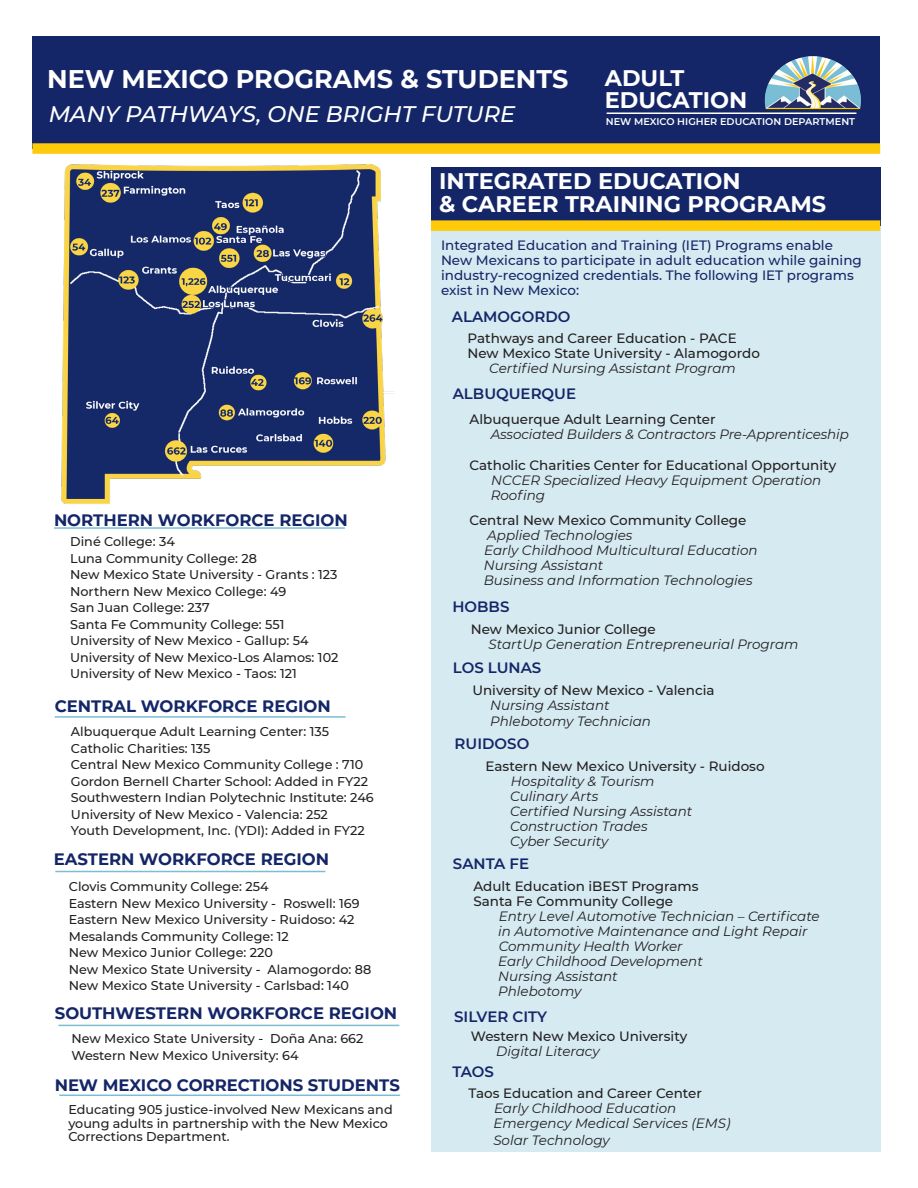
<style>
.page{position:relative;width:918px;height:1188px;background:#fff}
.page>*{position:absolute;margin:0;border:0;box-sizing:border-box;transform-origin:0 0}
.t1{font:700 25.5px "Montserrat";color:#fff}
.t2{font:700 22.5px/22.5px "Montserrat";color:#fff}
.t3{font:italic 500 22.5px "Montserrat";color:#fff}
.t4{font:700 16.5px "Montserrat";color:#142667}
.t5{font:600 15px "Montserrat";color:#142667}
.t6{font:italic 13.5px/15px "Montserrat";color:#231f20}
.t7{font:500 13.5px/15px "Montserrat";color:#231f20}
.t8{font:500 13.5px/15px "Montserrat";color:#142667}
.t9{font:500 12.75px/13.5px "Montserrat";color:#231f20}
.t10{font:600 9.75px "Montserrat";color:#fff}
.s1{font-weight:400;font-style:italic}
.s2{font-weight:500;font-style:normal}
</style>
<div class="page">
<div style="left:431px;top:167px;width:449px;height:985px;background:#d5eaf1"></div>
<div style="left:32px;top:36px;width:848px;height:113px;background:#142667"></div>
<img style="left:764px;top:55px;width:97px;height:59px">
<hr style="left:607px;top:112px;width:249px;height:2px;background:#fff">
<img style="left:61px;top:164px;width:333px;height:340px">
<div style="left:431px;top:167px;width:449px;height:59px;background:#142667"></div>
<div style="left:32px;top:143px;width:848px;height:11px;background:#feca0a"></div>
<hr style="left:59px;top:1095px;width:341px;height:1px;background:#7bbed4">
<hr style="left:58px;top:1025px;width:341px;height:1px;background:#7bbed4">
<div style="left:431px;top:220px;width:449px;height:11px;background:#feca0a"></div>
<hr style="left:54px;top:527px;width:291px;height:2px;background:#7bbed4">
<hr style="left:55px;top:871px;width:270px;height:1px;background:#7bbed4">
<hr style="left:55px;top:716px;width:291px;height:2px;background:#7bbed4">
<p class="t1" style="left:47px;top:61px;width:523px">NEW MEXICO PROGRAMS &amp; STUDENTS</p>
<p class="t3" style="left:49px;top:99px;width:468px">MANY PATHWAYS, ONE BRIGHT FUTURE</p>
<p class="t2" style="left:605px;top:65px;width:144px">ADULT<br>EDUCATION</p>
<p class="t10" style="left:606px;top:115px;width:251px">NEW MEXICO HIGHER EDUCATION DEPARTMENT</p>
<p class="t2" style="left:439px;top:169px;width:389px">INTEGRATED EDUCATION<br>&amp; CAREER TRAINING PROGRAMS</p>
<p class="t8" style="left:441px;top:237px;width:422px">Integrated Education and Training (IET) Programs enable New Mexicans to participate in adult education while gaining industry-recognized credentials. The following IET programs exist in New Mexico:</p>
<p class="t5" style="left:452px;top:306px;width:120px">ALAMOGORDO</p>
<p class="t7" style="left:468px;top:330px;width:271px">Pathways and Career Education - PACE</p>
<p class="t7" style="left:468px;top:345px;width:294px;text-align:center">New Mexico State University - Alamogordo<br><span class="s1">Certified Nursing Assistant Program</span></p>
<p class="t5" style="left:453px;top:383px;width:125px">ALBUQUERQUE</p>
<p class="t4" style="left:54px;top:508px;width:295px">NORTHERN WORKFORCE REGION</p>
<p class="t9" style="left:70px;top:534px;width:106px">Diné College: 34</p>
<p class="t9" style="left:70px;top:551px;width:188px">Luna Community College: 28</p>
<p class="t9" style="left:70px;top:567px;width:269px">New Mexico State University - Grants : 123</p>
<p class="t9" style="left:70px;top:584px;width:218px">Northern New Mexico College: 49</p>
<p class="t9" style="left:70px;top:600px;width:141px">San Juan College: 237</p>
<p class="t9" style="left:70px;top:617px;width:216px">Santa Fe Community College: 551</p>
<p class="t9" style="left:70px;top:633px;width:240px">University of New Mexico - Gallup: 54</p>
<p class="t9" style="left:70px;top:650px;width:270px">University of New Mexico-Los Alamos: 102</p>
<p class="t9" style="left:70px;top:666px;width:228px">University of New Mexico - Taos: 121</p>
<p class="t4" style="left:55px;top:694px;width:278px">CENTRAL WORKFORCE REGION</p>
<p class="t9" style="left:71px;top:724px;width:260px">Albuquerque Adult Learning Center: 135</p>
<p class="t9" style="left:71px;top:741px;width:141px">Catholic Charities: 135</p>
<p class="t9" style="left:71px;top:757px;width:294px">Central New Mexico Community College : 710</p>
<p class="t9" style="left:71px;top:774px;width:299px">Gordon Bernell Charter School: Added in FY22</p>
<p class="t9" style="left:71px;top:790px;width:304px">Southwestern Indian Polytechnic Institute: 246</p>
<p class="t9" style="left:71px;top:805px;width:295px;line-height:16.5px">University of New Mexico - Valencia: 252<br>Youth Development, Inc. (YDI): Added in FY22</p>
<p class="t4" style="left:54px;top:847px;width:277px">EASTERN WORKFORCE REGION</p>
<p class="t9" style="left:69px;top:880px;width:201px">Clovis Community College: 254</p>
<p class="t9" style="left:69px;top:896px;width:292px">Eastern New Mexico University - Roswell: 169</p>
<p class="t9" style="left:69px;top:913px;width:287px">Eastern New Mexico University - Ruidoso: 42</p>
<p class="t9" style="left:69px;top:929px;width:221px">Mesalands Community College: 12</p>
<p class="t9" style="left:69px;top:946px;width:206px">New Mexico Junior College: 220</p>
<p class="t9" style="left:69px;top:962px;width:304px">New Mexico State University - Alamogordo: 88</p>
<p class="t9" style="left:69px;top:979px;width:282px">New Mexico State University - Carlsbad: 140</p>
<p class="t4" style="left:55px;top:1002px;width:344px">SOUTHWESTERN WORKFORCE REGION</p>
<p class="t9" style="left:71px;top:1031px;width:294px">New Mexico State University - Doña Ana: 662</p>
<p class="t9" style="left:71px;top:1048px;width:229px">Western New Mexico University: 64</p>
<p class="t4" style="left:55px;top:1073px;width:347px">NEW MEXICO CORRECTIONS STUDENTS</p>
<p class="t9" style="left:68px;top:1103px;width:326px">Educating 905 justice-involved New Mexicans and young adults in partnership with the New Mexico<br>Corrections Department.</p>
<p class="t7" style="left:470px;top:411px;width:248px">Albuquerque Adult Learning Center</p>
<p class="t6" style="left:491px;top:426px;width:360px">Associated Builders &amp; Contractors Pre-Apprenticeship</p>
<p class="t7" style="left:491px;top:457px;width:347px;text-indent:-21px">Catholic Charities Center for Educational Opportunity<br><span class="s1">NCCER Specialized Heavy Equipment Operation<br>Roofing</span></p>
<p class="t7" style="left:470px;top:513px;width:278px">Central New Mexico Community College</p>
<p class="t6" style="left:484px;top:528px;width:276px">Applied Technologies<br>Early Childhood Multicultural Education<br>Nursing Assistant</p>
<p class="t6" style="left:484px;top:573px;width:270px">Business and Information Technologies</p>
<p class="t5" style="left:452px;top:596px;width:59px">HOBBS</p>
<p class="t7" style="left:471px;top:621px;width:187px">New Mexico Junior College</p>
<p class="t6" style="left:489px;top:636px;width:312px">StartUp Generation Entrepreneurial Program</p>
<p class="t5" style="left:453px;top:657px;width:90px">LOS LUNAS</p>
<p class="t7" style="left:472px;top:682px;width:244px">University of New Mexico - Valencia</p>
<p class="t6" style="left:490px;top:696px;width:163px;line-height:16.5px">Nursing Assistant<br>Phlebotomy Technician</p>
<p class="t5" style="left:455px;top:733px;width:76px">RUIDOSO</p>
<p class="t6" style="left:510px;top:758px;width:256px;text-indent:-25px"><span class="s2">Eastern New Mexico University - Ruidoso<br></span>Hospitality &amp; Tourism<br>Culinary Arts<br>Certified Nursing Assistant<br>Construction Trades</p>
<p class="t6" style="left:510px;top:833px;width:100px">Cyber Security</p>
<p class="t5" style="left:453px;top:853px;width:78px">SANTA FE</p>
<p class="t7" style="left:473px;top:878px;width:227px">Adult Education iBEST Programs</p>
<p class="t6" style="left:498px;top:893px;width:323px;text-indent:-25px"><span class="s2">Santa Fe Community College<br></span>Entry Level Automotive Technician – Certificate in Automotive Maintenance and Light Repair<br>Community Health Worker<br>Early Childhood Development<br>Nursing Assistant<br>Phlebotomy</p>
<p class="t5" style="left:454px;top:1006px;width:94px">SILVER CITY</p>
<p class="t7" style="left:496px;top:1028px;width:193px;text-indent:-25px">Western New Mexico University<br><span class="s1">Digital Literacy</span></p>
<p class="t5" style="left:452px;top:1061px;width:43px">TAOS</p>
<p class="t6" style="left:493px;top:1085px;width:239px;text-indent:-25px"><span class="s2">Taos Education and Career Center<br></span>Early Childhood Education<br>Emergency Medical Services (EMS)</p>
<p class="t6" style="left:493px;top:1132px;width:118px">Solar Technology</p>
</div>
